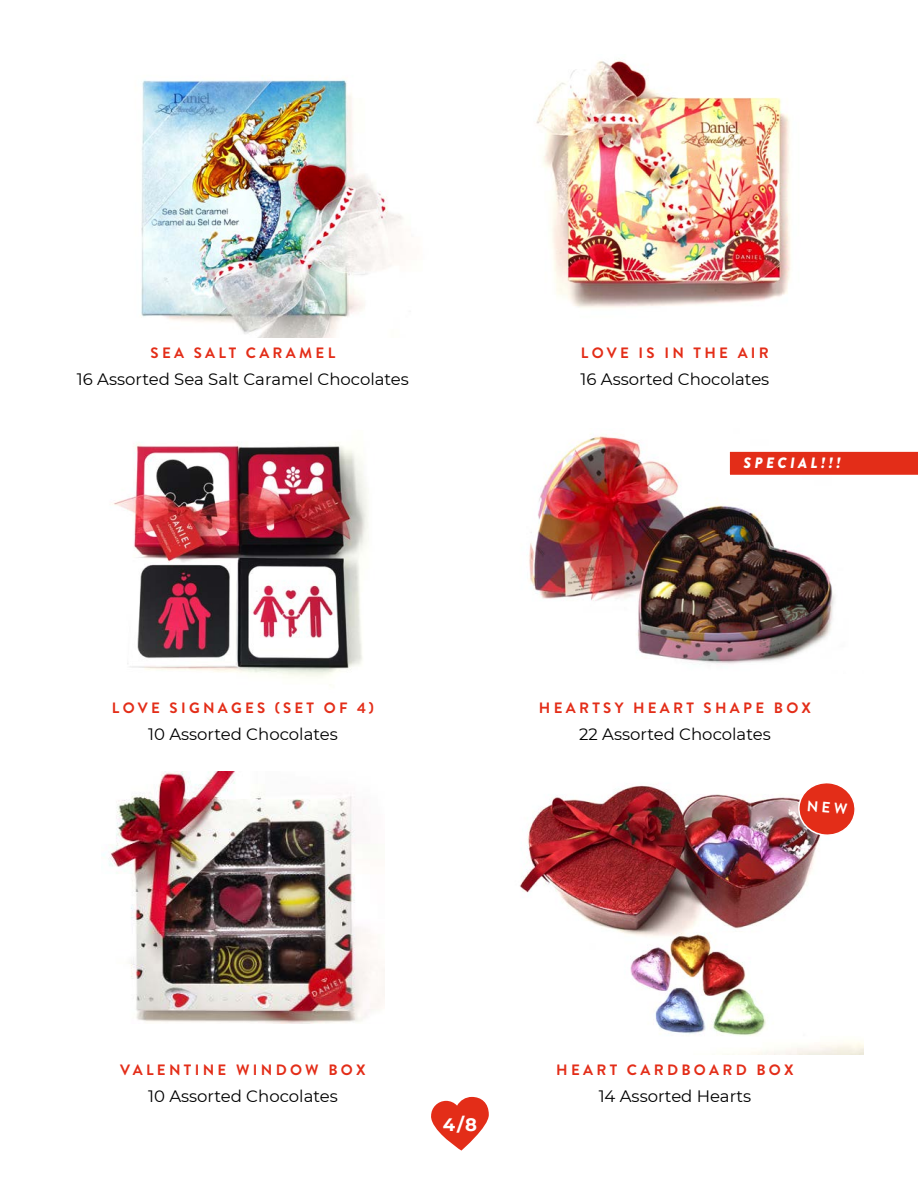
<style>
.page{position:relative;width:918px;height:1188px;background:#fff}
.page>*{position:absolute;margin:0;border:0;box-sizing:border-box;transform-origin:0 0}
.t1{font:700 18px "Montserrat";color:#fff}
.Description{font:16.5px "Montserrat";color:#000}
.Product_Name{font:700 15px "Brandon Grotesque";letter-spacing:.22em;color:#e32d18}
.Product_Name-2{font:italic 900 15px "Brandon Grotesque";letter-spacing:.22em;color:#fff}
</style>
<div class="page">
<svg style="left:431px;top:1097px;width:58px;height:54px"></svg>
<img style="left:536px;top:60px;width:255px;height:248px">
<img style="left:113px;top:444px;width:255px;height:234px">
<img style="left:102px;top:771px;width:283px;height:252px">
<img style="left:519px;top:785px;width:345px;height:270px">
<img style="left:141px;top:80px;width:262px;height:258px">
<img style="left:529px;top:436px;width:306px;height:228px">
<svg style="left:728px;top:450px;width:190px;height:26px;background:#e64735"></svg>
<svg style="left:796px;top:783px;width:62px;height:54px"></svg>
<p class="Product_Name" style="left:151px;top:343px;width:186px">SEA SALT CARAMEL</p>
<p class="Description" style="left:77px;top:368px;width:334px">16 Assorted Sea Salt Caramel Chocolates</p>
<p class="Product_Name" style="left:112px;top:698px;width:264px">LOVE SIGNAGES (SET OF 4)</p>
<p class="Description" style="left:148px;top:723px;width:191px">10 Assorted Chocolates</p>
<p class="Product_Name" style="left:581px;top:343px;width:189px">LOVE IS IN THE AIR</p>
<p class="Description" style="left:581px;top:368px;width:190px">16 Assorted Chocolates</p>
<p class="Product_Name-2" style="left:744px;top:452px;width:99px">SPECIAL!!!</p>
<p class="Product_Name" style="left:539px;top:698px;width:274px">HEARTSY HEART SHAPE BOX</p>
<p class="Description" style="left:579px;top:723px;width:193px">22 Assorted Chocolates</p>
<p class="Product_Name" style="left:120px;top:1060px;width:247px">VALENTINE WINDOW BOX</p>
<p class="Description" style="left:148px;top:1085px;width:191px">10 Assorted Chocolates</p>
<p class="t1" style="left:443px;top:1111px;width:36px">4/8</p>
<p class="Product_Name" style="left:556px;top:1060px;width:239px">HEART CARDBOARD BOX</p>
<p class="Description" style="left:599px;top:1085px;width:154px">14 Assorted Hearts</p>
</div>
